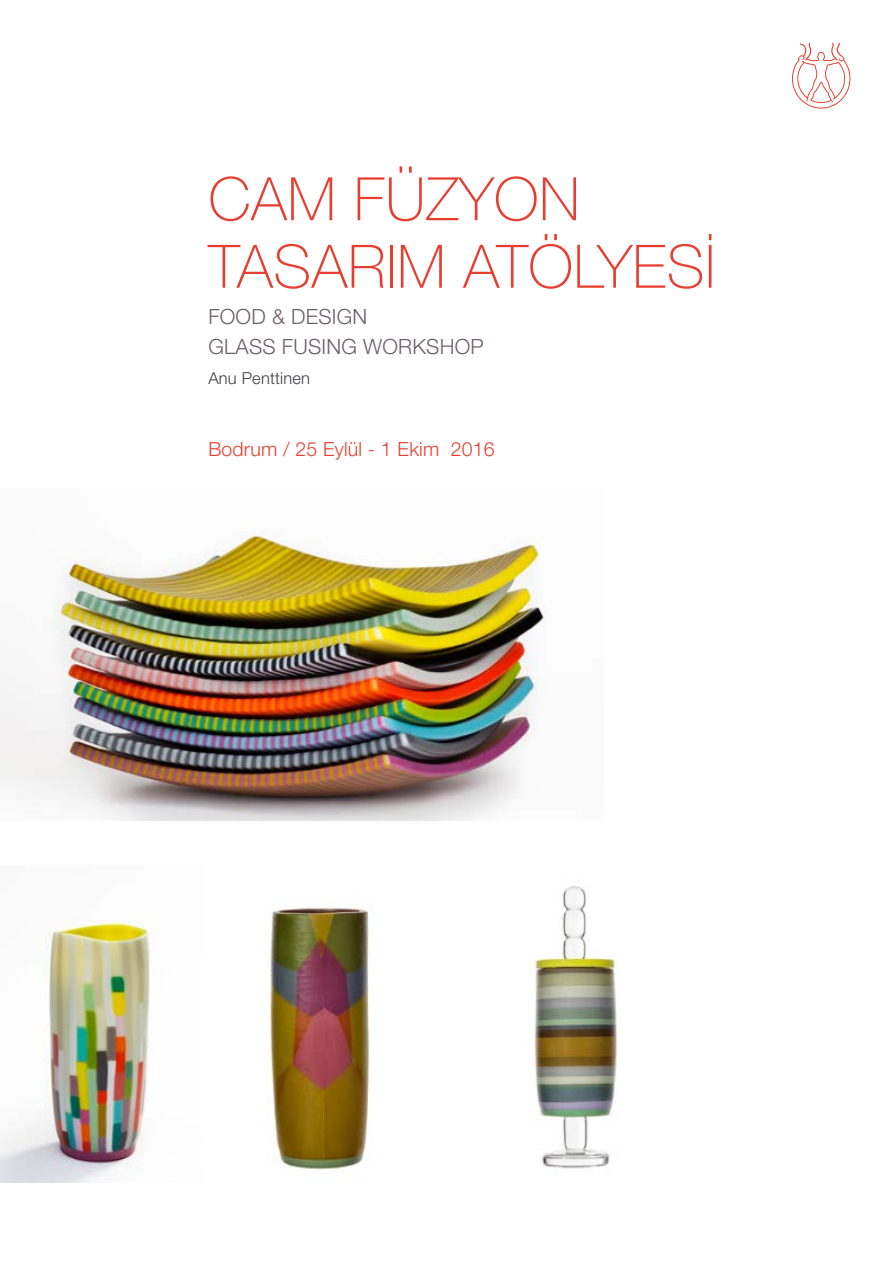
<style>
.page{position:relative;width:893px;height:1263px;background:#fff}
.page>*{position:absolute;margin:0;border:0;box-sizing:border-box;transform-origin:0 0}
.t1{font:100 60px/67.5px "Helvetica Neue LT Pro";letter-spacing:.01em;color:#e63e30}
.t2{font:300 21px/30px "Helvetica Neue LT Pro";letter-spacing:.01em;color:#6d5e67}
.t3{font:300 19.5px "Helvetica Neue LT Pro";letter-spacing:.01em;color:#e63e30}
.t4{font:300 16.5px "Helvetica Neue LT Pro";letter-spacing:.01em;color:#414042}
</style>
<div class="page">
<svg style="left:792px;top:43px;width:59px;height:66px"></svg>
<img style="left:0;top:526px;width:544px;height:295px">
<img style="left:0;top:919px;width:156px;height:264px">
<img style="left:265px;top:907px;width:105px;height:263px">
<img style="left:530px;top:886px;width:88px;height:283px">
<h1 class="t1" style="left:208px;top:165px;width:508px">CAM FÜZYON<br>TASARIM ATÖLYESİ</h1>
<p class="t2" style="left:208px;top:301px;width:277px">FOOD &amp; DESIGN<br>GLASS FUSING WORKSHOP</p>
<p class="t4" style="left:208px;top:368px;width:103px">Anu Penttinen</p>
<p class="t3" style="left:208px;top:437px;width:288px">Bodrum / 25 Eylül - 1 Ekim 2016</p>
</div>
